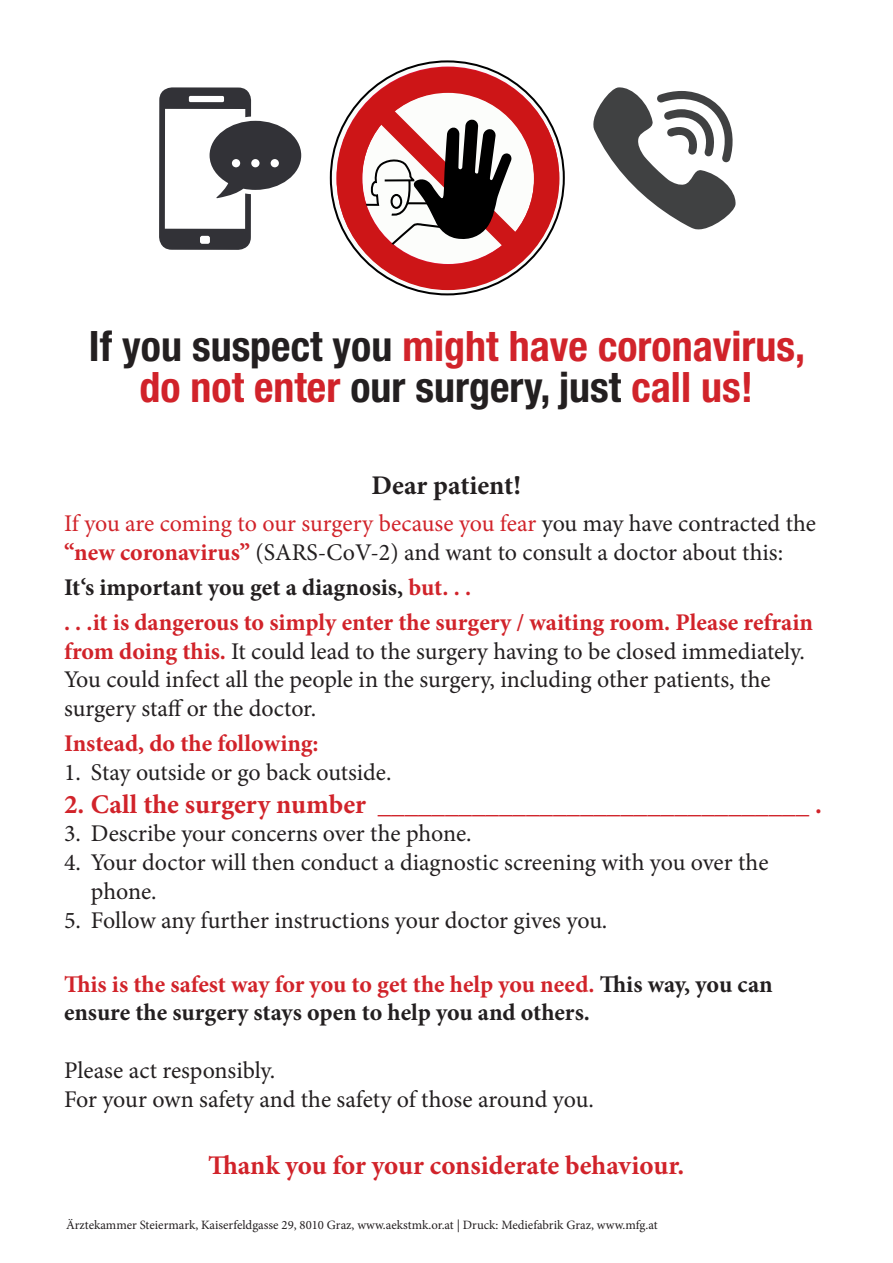
<style>
.page{position:relative;width:893px;height:1263px;background:#fff}
.page>*{position:absolute;margin:0;border:0;box-sizing:border-box;transform-origin:0 0}
.t1{font:700 condensed 42px "Helvetica Neue";color:#d1232a}
.t2{font:700 27px "Minion Pro";color:#d1232a}
.t3{font:700 27px "Minion Pro";letter-spacing:-.005em;color:#231f20}
.t4{font:24px/28.8px "Minion Pro";color:#231f20}
.t5{font:700 24px/28.8px "Minion Pro";color:#231f20}
.t6{font:700 24px "Minion Pro";color:#d1232a}
.t7{font:12.75px "Minion Pro";color:#231f20}
.s1{color:#231f20}
.s2{color:#d1232a}
.s3{font-weight:700;color:#d1232a}
</style>
<div class="page">
<svg style="left:337px;top:67px;width:222px;height:223px;fill:#cd1517"></svg>
<svg style="left:361px;top:101px;width:168px;height:158px"></svg>
<svg style="left:159px;top:87px;width:142px;height:163px"></svg>
<svg style="left:593px;top:87px;width:142px;height:142px"></svg>
<p class="t1" style="left:89px;top:321px;width:718px"><span class="s1">If you suspect you</span> might have coronavirus,</p>
<p class="t1" style="left:139px;top:361px;width:615px">do not enter <span class="s1">our surgery, just</span> call us!</p>
<p class="t3" style="left:371px;top:466px;width:151px">Dear patient!</p>
<p class="t4" style="left:64px;top:509px;width:754px"><span class="s2">If you are coming to our surgery because you fear</span> you may have contracted the <span class="s3">“new coronavirus”</span> (SARS-CoV-2) and want to consult a doctor about this:</p>
<p class="t5" style="left:64px;top:572px;width:409px">It‘s important you get a diagnosis, <span class="s2">but. . .</span></p>
<p class="t4" style="left:64px;top:608px;width:750px"><span class="s3">. . .it is dangerous to simply enter the surgery / waiting room. Please refrain from doing this.</span> It could lead to the surgery having to be closed immediately.<br>You could infect all the people in the surgery, including other patients, the surgery staff or the doctor.</p>
<p class="t6" style="left:64px;top:727px;width:256px">Instead, do the following:</p>
<p class="t4" style="left:64px;top:758px;width:329px">1. Stay outside or go back outside.</p>
<p class="t2" style="left:64px;top:785px;width:759px">2. Call the surgery number ________________________________ .</p>
<p class="t4" style="left:64px;top:819px;width:409px">3. Describe your concerns over the phone.</p>
<p class="t4" style="left:91px;top:848px;width:679px;text-indent:-27px">4. Your doctor will then conduct a diagnostic screening with you over the phone.</p>
<p class="t4" style="left:64px;top:906px;width:545px">5. Follow any further instructions your doctor gives you.</p>
<p class="t5" style="left:64px;top:969px;width:710px"><span class="s2">This is the safest way for you to get the help you need.</span> This way, you can ensure the surgery stays open to help you and others.</p>
<p class="t4" style="left:64px;top:1056px;width:213px">Please act responsibly.</p>
<p class="t4" style="left:64px;top:1085px;width:531px">For your own safety and the safety of those around you.</p>
<p class="t2" style="left:208px;top:1146px;width:478px">Thank you for your considerate behaviour.</p>
<p class="t7" style="left:66px;top:1216px;width:593px">Ärztekammer Steiermark, Kaiserfeldgasse 29, 8010 Graz, www.aekstmk.or.at | Druck: Mediefabrik Graz, www.mfg.at</p>
</div>
